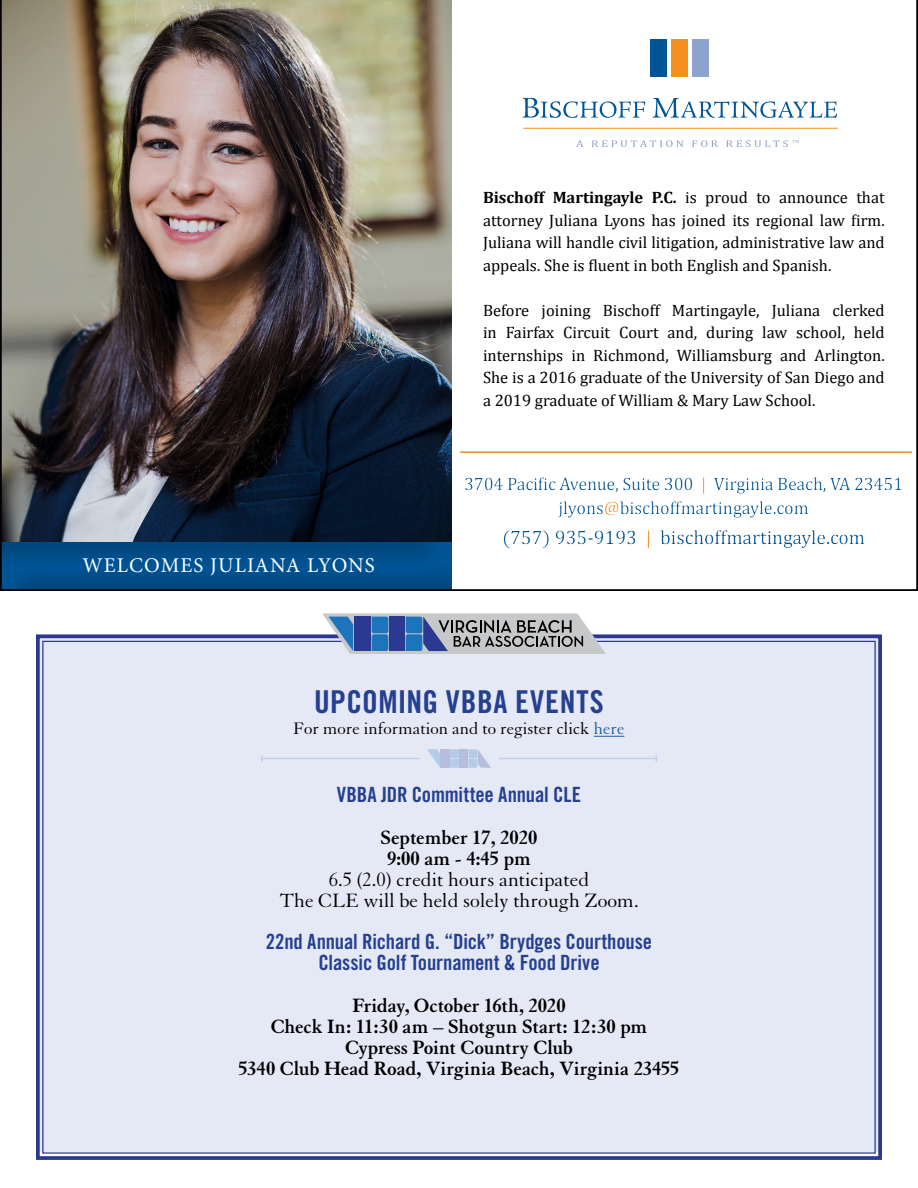
<style>
.page{position:relative;width:918px;height:1188px;background:#fff}
.page>*{position:absolute;margin:0;border:0;box-sizing:border-box;transform-origin:0 0}
.t1{font:31.5px "Trade Gothic Bold Cond Twenty";letter-spacing:.015em;color:#25408f}
.t2{font:700 21px/21px "Granjon";color:#000;text-align:center}
.t3{font:21px/21px "Trade Gothic Bold Cond Twenty";letter-spacing:-.01em;color:#25408f;text-align:center}
.t4{font:21px/21px "Granjon";color:#000;text-align:center}
.t5{font:21px "Minion Pro";letter-spacing:.05em;color:#fff}
.t6{font:19.5px "Cambria Math";color:#005596}
.t7{font:18px/24px "Cambria Math";letter-spacing:-.01em;color:#005596;text-align:center}
.t8{font:18px "Granjon";color:#000}
.t9{font:16.5px/22.5px "Cambria";color:#000;text-align:justify}
.t10{font:4.35px "Cambria Math";color:#8ca4cd;scale:1.05 1}
.s1{font-weight:700}
.s2{color:#f4901d}
.s3{color:#215e9e}
</style>
<div class="page">
<img style="left:0;top:0;width:918px;height:591px">
<div style="left:36px;top:634px;width:846px;height:526px;background:#e5e9f6"></div>
<svg style="left:322px;top:613px;width:284px;height:41px;background:#8a98b0"></svg>
<p class="t10" style="left:792px;top:139px;width:8px">TM</p>
<p class="t9" style="left:483px;top:186px;width:403px"><span class="s1">Bischoff Martingayle P.C.</span> is proud to announce that attorney Juliana Lyons has joined its regional law firm.<br>Juliana will handle civil litigation, administrative law and appeals. She is fluent in both English and Spanish.</p>
<p class="t9" style="left:483px;top:299px;width:403px">Before joining Bischoff Martingayle, Juliana clerked in Fairfax Circuit Court and, during law school, held internships in Richmond, Williamsburg and Arlington.<br>She is a 2016 graduate of the University of San Diego and a 2019 graduate of William &amp; Mary Law School.</p>
<p class="t5" style="left:82px;top:551px;width:294px">WELCOMES JULIANA LYONS</p>
<p class="t7" style="left:464px;top:472px;width:441px">3704 Pacific Avenue, Suite 300 <span class="s2">|</span> Virginia Beach, VA 23451 jlyons<span class="s2">@</span>bischoffmartingayle.com</p>
<p class="t6" style="left:502px;top:526px;width:365px">(757) 935-9193 <span class="s2">|</span> bischoffmartingayle.com</p>
<h1 class="t1" style="left:314px;top:682px;width:291px">UPCOMING VBBA EVENTS</h1>
<p class="t8" style="left:294px;top:719px;width:332px">For more information and to register click <span class="s3">here</span></p>
<p class="t3" style="left:337px;top:784px;width:246px">VBBA JDR Committee Annual CLE</p>
<p class="t2" style="left:381px;top:827px;width:158px">September 17, 2020<br>9:00 am - 4:45 pm</p>
<p class="t4" style="left:279px;top:870px;width:361px">6.5 (2.0) credit hours anticipated<br>The CLE will be held solely through Zoom.</p>
<p class="t3" style="left:266px;top:931px;width:388px">22nd Annual Richard G. “Dick” Brydges Courthouse<br>Classic Golf Tournament &amp; Food Drive</p>
<p class="t2" style="left:239px;top:995px;width:442px">Friday, October 16th, 2020<br>Check In: 11:30 am – Shotgun Start: 12:30 pm Cypress Point Country Club<br>5340 Club Head Road, Virginia Beach, Virginia 23455</p>
</div>
